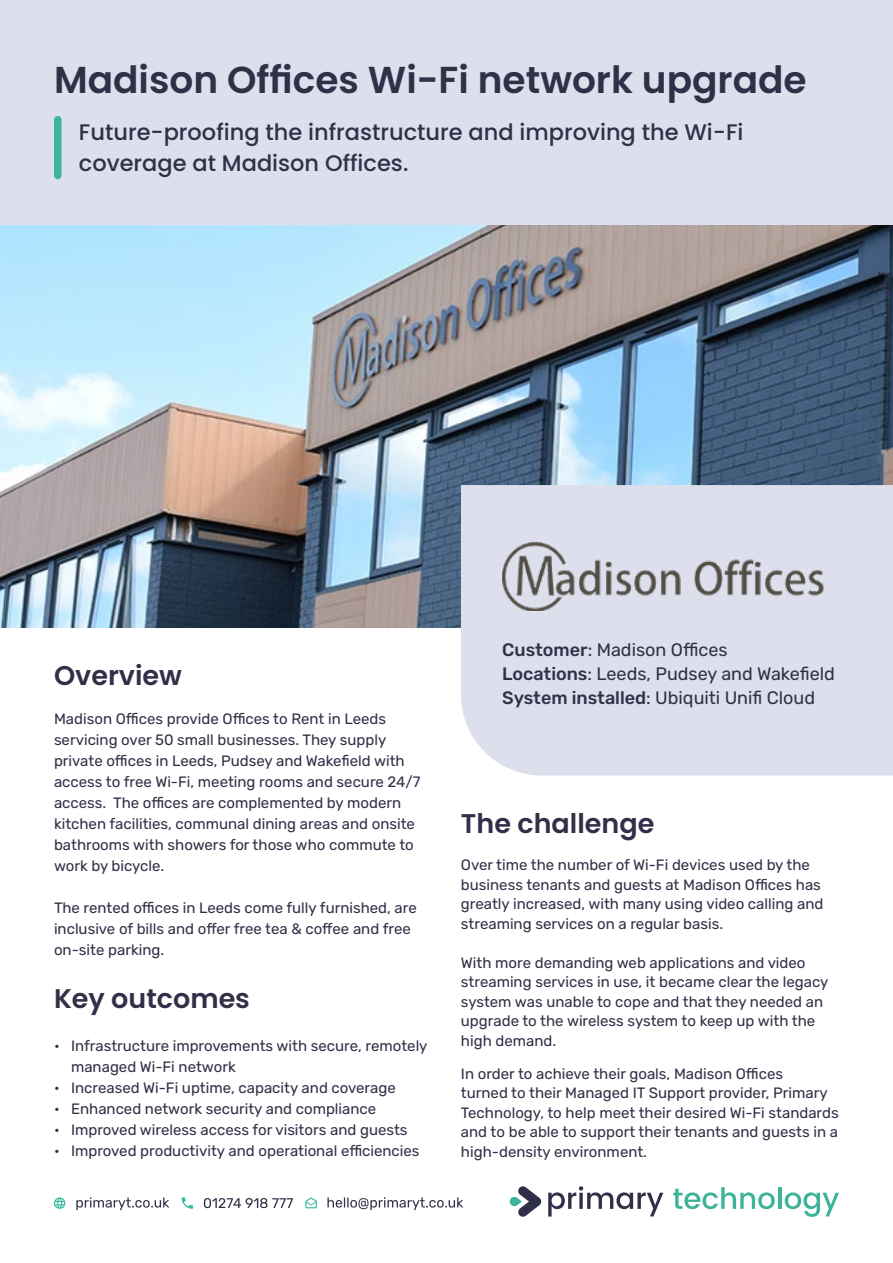
<style>
.page{position:relative;width:893px;height:1263px;background:#fff}
.page>*{position:absolute;margin:0;border:0;box-sizing:border-box;transform-origin:0 0}
.t1{font:600 37.5px "Poppins";color:#303048}
.t2{font:600 27px "Poppins";color:#303048}
.t3{font:500 22.5px/31.5px "Poppins";color:#303048}
.t4{font:18px/24px "Rubik";color:#303048}
.t5{font:15px/19.5px "Rubik";color:#303048}
.s1{font-weight:500}
</style>
<div class="page">
<div style="left:0;top:0;width:893px;height:226px;background:#dedfec"></div>
<img style="left:0;top:226px;width:893px;height:402px">
<div style="left:461px;top:485px;width:432px;height:290px;background:#dedfec"></div>
<img style="left:502px;top:541px;width:328px;height:69px">
<div style="left:54px;top:120px;width:8px;height:56px;background:#3eb49a"></div>
<svg style="left:204px;top:1198px;width:89px;height:10px"></svg>
<svg style="left:182px;top:1197px;width:11px;height:12px"></svg>
<svg style="left:76px;top:1197px;width:93px;height:13px"></svg>
<svg style="left:54px;top:1197px;width:11px;height:12px"></svg>
<svg style="left:305px;top:1197px;width:12px;height:11px"></svg>
<svg style="left:327px;top:1197px;width:136px;height:13px"></svg>
<svg style="left:548px;top:1186px;width:115px;height:30px"></svg>
<svg style="left:673px;top:1187px;width:102px;height:22px"></svg>
<hr style="left:778px;top:1187px;width:3px;height:22px;background:#3db499">
<svg style="left:785px;top:1192px;width:54px;height:25px"></svg>
<svg style="left:510px;top:1186px;width:31px;height:31px"></svg>
<h1 class="t1" style="left:54px;top:58px;width:754px">Madison Offices Wi-Fi network upgrade</h1>
<h3 class="t3" style="left:79px;top:116px;width:666px">Future-proofing the infrastructure and improving the Wi-Fi coverage at Madison Offices.</h3>
<h2 class="t2" style="left:54px;top:660px;width:130px">Overview</h2>
<p class="t5" style="left:54px;top:709px;width:368px;line-height:21px">Madison Offices provide Offices to Rent in Leeds servicing over 50 small businesses. They supply private offices in Leeds, Pudsey and Wakefield with access to free Wi-Fi, meeting rooms and secure 24/7 access. The offices are complemented by modern kitchen facilities, communal dining areas and onsite bathrooms with showers for those who commute to work by bicycle.</p>
<p class="t5" style="left:54px;top:898px;width:364px;line-height:21px">The rented offices in Leeds come fully furnished, are inclusive of bills and offer free tea &amp; coffee and free on-site parking.</p>
<h2 class="t2" style="left:54px;top:983px;width:198px">Key outcomes</h2>
<p class="t5" style="left:71px;top:1036px;width:358px;line-height:21px;text-indent:-17px">• Infrastructure improvements with secure, remotely managed Wi-Fi network</p>
<p class="t5" style="left:54px;top:1078px;width:343px">• Increased Wi-Fi uptime, capacity and coverage</p>
<p class="t5" style="left:54px;top:1099px;width:324px">• Enhanced network security and compliance</p>
<p class="t5" style="left:54px;top:1120px;width:355px">• Improved wireless access for visitors and guests</p>
<p class="t5" style="left:54px;top:1141px;width:367px">• Improved productivity and operational efficiencies</p>
<p class="t4" style="left:502px;top:638px;width:334px"><span class="s1">Customer</span>: Madison Offices<br><span class="s1">Locations</span>: Leeds, Pudsey and Wakefield<br><span class="s1">System installed</span>: Ubiquiti Unifi Cloud</p>
<h2 class="t2" style="left:461px;top:808px;width:195px">The challenge</h2>
<p class="t5" style="left:461px;top:856px;width:364px">Over time the number of Wi-Fi devices used by the business tenants and guests at Madison Offices has greatly increased, with many using video calling and streaming services on a regular basis.</p>
<p class="t5" style="left:461px;top:953px;width:369px">With more demanding web applications and video streaming services in use, it became clear the legacy system was unable to cope and that they needed an upgrade to the wireless system to keep up with the high demand.</p>
<p class="t5" style="left:461px;top:1064px;width:379px">In order to achieve their goals, Madison Offices<br>turned to their Managed IT Support provider, Primary Technology, to help meet their desired Wi-Fi standards and to be able to support their tenants and guests in a high-density environment.</p>
</div>
